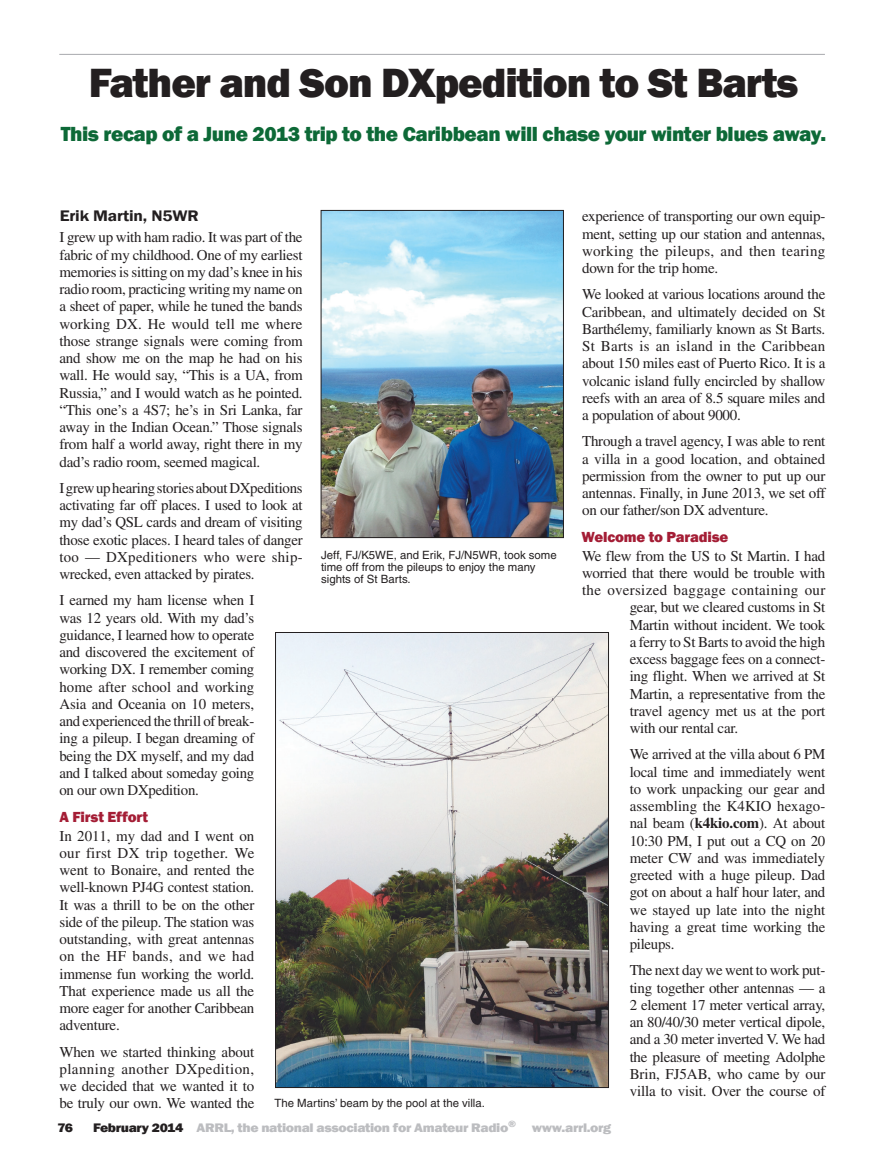
<style>
.page{position:relative;width:885px;height:1161px;background:#fff}
.page>*{position:absolute;margin:0;border:0;box-sizing:border-box;transform-origin:0 0}
.t1{font:800 42px "Franklin Gothic";letter-spacing:-.025em;color:#231f20}
.Deck{font:800 21px "Franklin Gothic";letter-spacing:-.02em;color:#0d6937}
.Byline{font:600 15.75px "Franklin Gothic";letter-spacing:-.01em;color:#231f20;scale:1.1 1}
.Body_Text{font:15px/17.2px "Times";letter-spacing:-.015em;color:#231f20;text-align:justify}
.Body_Text-2{font:15px "Times";letter-spacing:.025em;color:#231f20}
.Subhead_1{font:800 15px "Franklin Gothic";letter-spacing:-.01em;color:#a41d35}
.t2{font:800 12.75px "Franklin Gothic";letter-spacing:-.025em;color:#bcbdc0;scale:1.1 1}
.t3{font:800 12.75px "Franklin Gothic";color:#231f20;scale:1.1 1}
.t4{font:11.4px/12px "Helvetica";color:#231f20}
.s1{font-weight:700}
.s2{color:#231f20}
</style>
<div class="page">
<hr style="left:59px;top:54px;width:765px;height:1px;background:#a8a9ad">
<img style="left:322px;top:212px;width:239px;height:324px">
<div style="left:320px;top:210px;width:243px;height:328px;border:1px solid #231f20"></div>
<img style="left:277px;top:634px;width:329px;height:452px">
<div style="left:275px;top:632px;width:333px;height:456px;border:1px solid #231f20"></div>
<p class="t1" style="left:89px;top:56px;width:711px">Father and Son DXpedition to St Barts</p>
<p class="Deck" style="left:61px;top:121px;width:767px">This recap of a June 2013 trip to the Caribbean will chase your winter blues away.</p>
<p class="Byline" style="left:60px;top:206px;width:128px">Erik Martin, N5WR</p>
<p class="Body_Text" style="left:59px;top:229px;width:245px">I grew up with ham radio. It was part of the fabric of my childhood. One of my earliest memories is sitting on my dad’s knee in his radio room, practicing writing my name on a sheet of paper, while he tuned the bands working DX. He would tell me where those strange signals were coming from and show me on the map he had on his wall. He would say, “This is a UA, from Russia,” and I would watch as he pointed. “This one’s a 4S7; he’s in Sri Lanka, far away in the Indian Ocean.” Those signals from half a world away, right there in my dad’s radio room, seemed magical.</p>
<p class="Body_Text" style="left:59px;top:479px;width:245px">I grew up hearing stories about DXpeditions activating far off places. I used to look at my dad’s QSL cards and dream of visiting those exotic places. I heard tales of danger too — DXpeditioners who were ship&shy;wrecked, even attacked by pirates.</p>
<p class="Body_Text" style="left:59px;top:592px;width:196px">I earned my ham license when I was 12 years old. With my dad’s guidance, I learned how to operate and discovered the excitement of working DX. I remember coming home after school and working Asia and Oceania on 10 meters, and experienced the thrill of break&shy;ing a pileup. I began dreaming of being the DX myself, and my dad and I talked about someday going on our own DXpedition.</p>
<p class="Subhead_1" style="left:60px;top:807px;width:90px">A First Effort</p>
<p class="Body_Text" style="left:59px;top:827px;width:196px">In 2011, my dad and I went on our first DX trip together. We went to Bonaire, and rented the well-known PJ4G contest station.<br>It was a thrill to be on the other side of the pileup. The station was outstanding, with great antennas on the HF bands, and we had immense fun working the world.<br>That experience made us all the more eager for another Caribbean adventure.</p>
<p class="Body_Text" style="left:59px;top:1043px;width:196px">When we started thinking about planning another DXpedition, we decided that we wanted it to be truly our own. We wanted the</p>
<p class="t4" style="left:321px;top:549px;width:237px">Jeff, FJ/K5WE, and Erik, FJ/N5WR, took some time off from the pileups to enjoy the many sights of St Barts.</p>
<p class="t4" style="left:274px;top:1097px;width:212px">The Martins’ beam by the pool at the villa.</p>
<p class="Body_Text" style="left:582px;top:208px;width:245px">experience of transporting our own equip&shy;ment, setting up our station and antennas, working the pileups, and then tearing down for the trip home.</p>
<p class="Body_Text" style="left:582px;top:286px;width:245px">We looked at various locations around the Caribbean, and ultimately decided on St Barthélemy, familiarly known as St Barts.<br>St Barts is an island in the Caribbean about 150 miles east of Puerto Rico. It is a volcanic island fully encircled by shallow reefs with an area of 8.5 square miles and a population of about 9000.</p>
<p class="Body_Text" style="left:582px;top:433px;width:245px">Through a travel agency, I was able to rent a villa in a good location, and obtained permission from the owner to put up our antennas. Finally, in June 2013, we set off on our father/son DX adventure.</p>
<p class="Subhead_1" style="left:581px;top:528px;width:148px">Welcome to Paradise</p>
<p class="Body_Text" style="left:582px;top:547px;width:245px">We flew from the US to St Martin. I had</p>
<p class="Body_Text" style="left:582px;top:564px;width:245px">worried that there would be trouble with</p>
<p class="Body_Text-2" style="left:582px;top:582px;width:245px">the oversized baggage containing our</p>
<p class="Body_Text" style="left:629px;top:599px;width:197px">gear, but we cleared customs in St</p>
<p class="Body_Text" style="left:629px;top:616px;width:197px">Martin without incident. We took</p>
<p class="Body_Text" style="left:629px;top:633px;width:197px">a ferry to St Barts to avoid the high</p>
<p class="Body_Text" style="left:629px;top:650px;width:197px">excess baggage fees on a connect-</p>
<p class="Body_Text" style="left:629px;top:668px;width:197px">ing flight. When we arrived at St</p>
<p class="Body_Text" style="left:629px;top:685px;width:197px">Martin, a representative from the</p>
<p class="Body_Text" style="left:629px;top:702px;width:197px">travel agency met us at the port</p>
<p class="Body_Text" style="left:629px;top:719px;width:110px">with our rental car.</p>
<p class="Body_Text" style="left:629px;top:746px;width:197px">We arrived at the villa about 6 PM local time and immediately went to work unpacking our gear and assembling the K4KIO hexago&shy;nal beam (<span class="s1">k4kio.com</span>). At about 10:30 PM, I put out a CQ on 20 meter CW and was immediately greeted with a huge pileup. Dad got on about a half hour later, and we stayed up late into the night having a great time working the pileups.</p>
<p class="Body_Text" style="left:629px;top:962px;width:197px">The next day we went to work put&shy;ting together other antennas — a 2 element 17 meter vertical array, an 80/40/30 meter vertical dipole, and a 30 meter inverted V. We had the pleasure of meeting Adolphe Brin, FJ5AB, who came by our villa to visit. Over the course of</p>
<p class="t3" style="left:57px;top:1120px;width:16px">76</p>
<p class="t2" style="left:93px;top:1120px;width:472px"><span class="s2">February 2014</span> ARRL, the national association for Amateur Radio<sup>®</sup> www.arrl.org</p>
</div>
